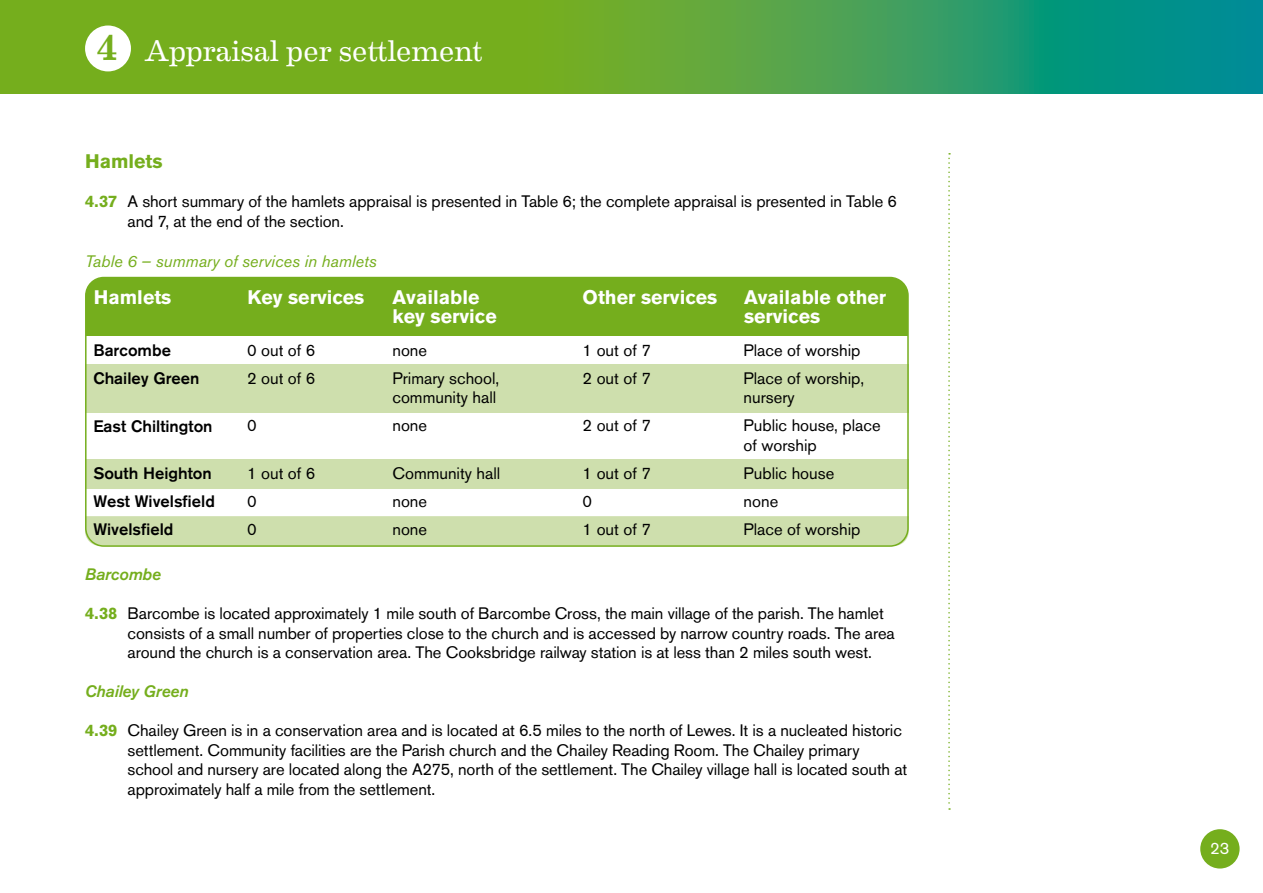
<style>
.page{position:relative;width:1263px;height:893px;background:#fff}
.page>*{position:absolute;margin:0;border:0;box-sizing:border-box;transform-origin:0 0}
.t1{font:30px "Eames Century Modern";letter-spacing:-.005em;color:#fff}
.t2{font:700 19.5px/19.5px "Akzidenz Grotesk BQ";color:#fff}
.t3{font:700 19.5px "Akzidenz Grotesk BQ";color:#75ae1d}
.t4{font:16.5px/28px "Akzidenz Grotesk BQ";letter-spacing:-.005em;color:#000}
.t5{font:500 16.5px/28px "Akzidenz Grotesk BQ";color:#000}
.t6{font:italic 16.5px "Akzidenz Grotesk BQ";color:#75ae1d}
.t7{font:italic 16.5px "Akzidenz Grotesk BQ Med";letter-spacing:-.005em;color:#75ae1d}
.t8{font:16.5px "Akzidenz Grotesk BQ";color:#fff}
.s1{font-weight:500;font-size:36px;color:#75ae1d}
.s2{font-weight:700;color:#75ae1d}
</style>
<div class="page">
<svg style="left:0;top:0;width:1263px;height:94px;background:#51a443"></svg>
<svg style="left:948px;top:153px;width:2px;height:657px"></svg>
<div style="left:1200px;top:829px;width:39px;height:39px;background:#75ae1d;border-radius:50%"></div>
<div style="left:85px;top:26px;width:46px;height:45px;background:#fff;border-radius:50%"></div>
<div style="left:85px;top:364px;width:824px;height:28px;background:#cedfad"></div>
<div style="left:85px;top:365px;width:824px;height:48px;background:#cedfad"></div>
<div style="left:85px;top:459px;width:824px;height:30px;background:#cedfad"></div>
<div style="left:85px;top:516px;width:824px;height:30px;background:#cedfad"></div>
<div style="left:86px;top:278px;width:822px;height:57px;background:#75ae1d"></div>
<div style="left:85px;top:277px;width:824px;height:270px;border:2px solid #75ae1d;border-radius:18px"></div>
<h1 class="t1" style="left:96px;top:28px;width:388px"><span class="s1">4</span> Appraisal per settlement</h1>
<p class="t3" style="left:85px;top:150px;width:79px">Hamlets</p>
<p class="t4" style="left:128px;top:191px;width:771px;line-height:19.5px;text-indent:-43px"><span class="s2">4.37</span> A short summary of the hamlets appraisal is presented in Table 6; the complete appraisal is presented in Table 6 and 7, at the end of the section.</p>
<p class="t6" style="left:85px;top:251px;width:293px">Table 6 – summary of services in hamlets</p>
<p class="t2" style="left:94px;top:287px;width:79px">Hamlets</p>
<p class="t2" style="left:248px;top:287px;width:118px">Key services</p>
<p class="t2" style="left:392px;top:287px;width:106px">Available key service</p>
<p class="t2" style="left:583px;top:287px;width:136px">Other services</p>
<p class="t2" style="left:744px;top:287px;width:144px">Available other services</p>
<p class="t5" style="left:93px;top:336px;width:108px">Barcombe<br>Chailey Green</p>
<p class="t5" style="left:93px;top:411px;width:121px">East Chiltington</p>
<p class="t5" style="left:93px;top:459px;width:123px">South Heighton<br>West Wivelsfield<br>Wivelsfield</p>
<p class="t4" style="left:247px;top:336px;width:74px">0 out of 6<br>2 out of 6.</p>
<p class="t4" style="left:247px;top:411px;width:11px">0</p>
<p class="t4" style="left:247px;top:459px;width:70px">1 out of 6<br>0<br>0</p>
<p class="t4" style="left:392px;top:336px;width:108px">none<br>Primary school,</p>
<p class="t4" style="left:392px;top:383px;width:105px">community hall none</p>
<p class="t4" style="left:392px;top:459px;width:109px">Community hall none<br>none</p>
<p class="t4" style="left:583px;top:336px;width:70px">1 out of 7<br>2 out of 7</p>
<p class="t4" style="left:583px;top:411px;width:74px">2 out of 7.</p>
<p class="t4" style="left:583px;top:459px;width:70px">1 out of 7<br>0<br>1 out of 7</p>
<p class="t4" style="left:743px;top:336px;width:122px">Place of worship<br>Place of worship,</p>
<p class="t4" style="left:743px;top:383px;width:139px">nursery<br>Public house, place</p>
<p class="t4" style="left:743px;top:431px;width:118px">of worship<br>Public house none<br>Place of worship</p>
<p class="t7" style="left:85px;top:565px;width:77px">Barcombe</p>
<p class="t4" style="left:128px;top:603px;width:769px;line-height:19.5px;text-indent:-43px"><span class="s2">4.38</span> Barcombe is located approximately 1 mile south of Barcombe Cross, the main village of the parish. The hamlet consists of a small number of properties close to the church and is accessed by narrow country roads. The area around the church is a conservation area. The Cooksbridge railway station is at less than 2 miles south west.</p>
<p class="t7" style="left:85px;top:682px;width:105px">Chailey Green</p>
<p class="t4" style="left:128px;top:720px;width:781px;line-height:19.5px;text-indent:-43px"><span class="s2">4.39</span> Chailey Green is in a conservation area and is located at 6.5 miles to the north of Lewes. It is a nucleated historic settlement. Community facilities are the Parish church and the Chailey Reading Room. The Chailey primary school and nursery are located along the A275, north of the settlement. The Chailey village hall is located south at approximately half a mile from the settlement.</p>
<p class="t8" style="left:1210px;top:838px;width:21px">23</p>
</div>
